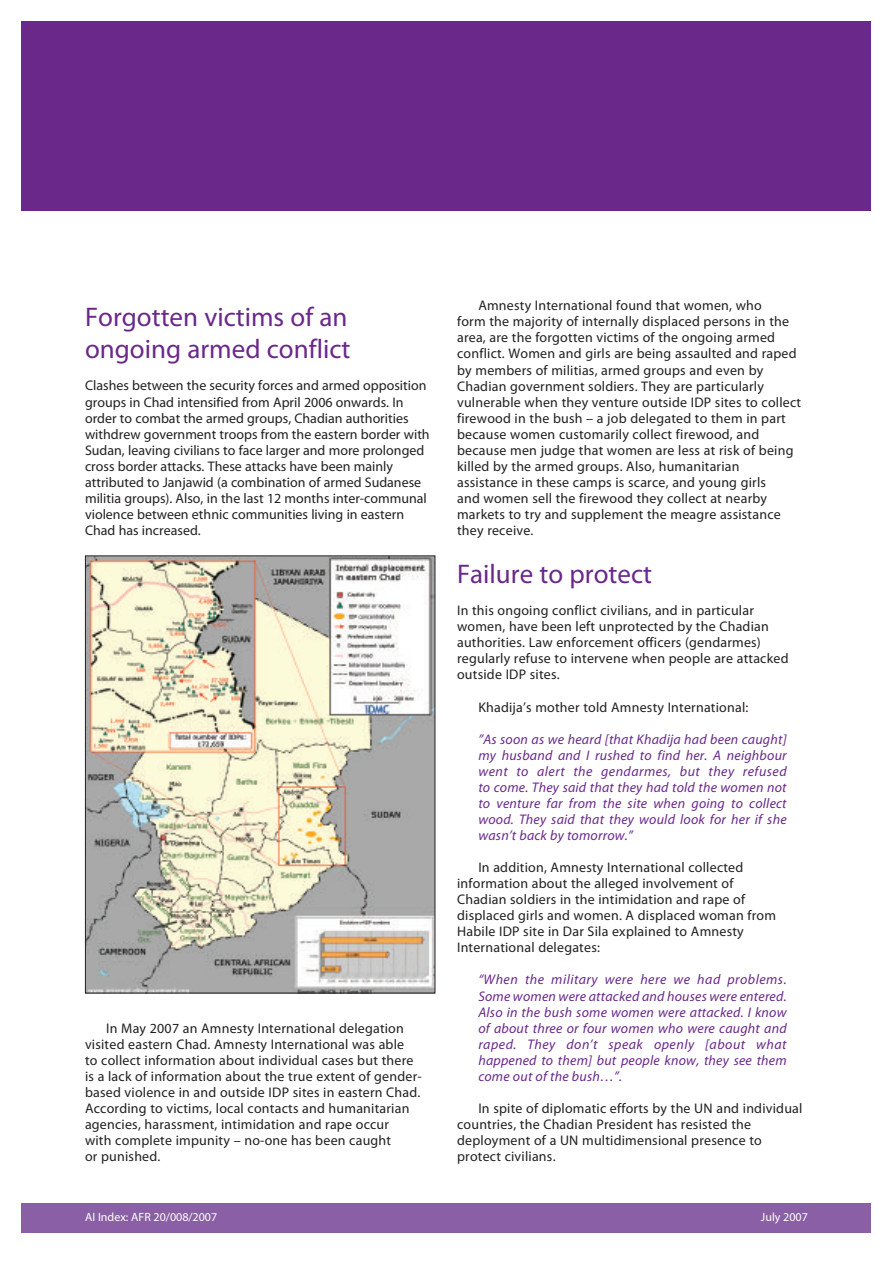
<style>
.page{position:relative;width:893px;height:1263px;background:#fff}
.page>*{position:absolute;margin:0;border:0;box-sizing:border-box;transform-origin:0 0}
.t1{font:27px/32.1px "Myriad Pro";color:#6a288a}
.t2{font:13.95px/16px "Myriad Pro";letter-spacing:.015em;color:#231f20}
.t3{font:italic 13.95px/16px "Myriad Pro";letter-spacing:.015em;color:#6a288a;text-align:justify}
.t4{font:12px "Myriad Pro";color:#fff}
</style>
<div class="page">
<div style="left:21px;top:1203px;width:872px;height:30px;background:#8a5fa5"></div>
<div style="left:21px;top:21px;width:872px;height:189px;background:#6a288a"></div>
<div style="left:872px;top:0;width:21px;height:1263px;background:#fff"></div>
<img style="left:87px;top:557px;width:346px;height:434px">
<div style="left:85px;top:555px;width:350px;height:438px;border:1px solid #231f20"></div>
<h1 class="t1" style="left:85px;top:303px;width:267px">Forgotten victims of an ongoing armed conflict</h1>
<p class="t2" style="left:85px;top:379px;width:346px">Clashes between the security forces and armed opposition groups in Chad intensified from April 2006 onwards. In order to combat the armed groups, Chadian authorities withdrew government troops from the eastern border with Sudan, leaving civilians to face larger and more prolonged cross border attacks. These attacks have been mainly attributed to Janjawid (a combination of armed Sudanese militia groups). Also, in the last 12 months inter-communal violence between ethnic communities living in eastern Chad has increased.</p>
<p class="t2" style="left:85px;top:1021px;width:338px;text-indent:21px">In May 2007 an Amnesty International delegation visited eastern Chad. Amnesty International was able<br>to collect information about individual cases but there is a lack of information about the true extent of gender&shy;based violence in and outside IDP sites in eastern Chad.<br>According to victims, local contacts and humanitarian agencies, harassment, intimidation and rape occur<br>with complete impunity – no-one has been caught<br>or punished.</p>
<p class="t2" style="left:457px;top:299px;width:346px;text-indent:21px">Amnesty International found that women, who<br>form the majority of internally displaced persons in the area, are the forgotten victims of the ongoing armed conflict. Women and girls are being assaulted and raped by members of militias, armed groups and even by Chadian government soldiers. They are particularly vulnerable when they venture outside IDP sites to collect firewood in the bush – a job delegated to them in part because women customarily collect firewood, and because men judge that women are less at risk of being killed by the armed groups. Also, humanitarian assistance in these camps is scarce, and young girls<br>and women sell the firewood they collect at nearby markets to try and supplement the meagre assistance they receive.</p>
<h1 class="t1" style="left:457px;top:560px;width:196px">Failure to protect</h1>
<p class="t2" style="left:457px;top:604px;width:333px">In this ongoing conflict civilians, and in particular women, have been left unprotected by the Chadian authorities. Law enforcement officers (gendarmes) regularly refuse to intervene when people are attacked outside IDP sites.</p>
<p class="t2" style="left:478px;top:700px;width:272px">Khadija’s mother told Amnesty International:</p>
<p class="t3" style="left:478px;top:732px;width:310px">”As soon as we heard [that Khadija had been caught] my husband and I rushed to find her. A neighbour went to alert the gendarmes, but they refused to come. They said that they had told the women not to venture far from the site when going to collect wood. They said that they would look for her if she wasn’t back by tomorrow.”</p>
<p class="t2" style="left:457px;top:860px;width:320px;text-indent:21px">In addition, Amnesty International collected information about the alleged involvement of Chadian soldiers in the intimidation and rape of displaced girls and women. A displaced woman from Habile IDP site in Dar Sila explained to Amnesty International delegates:</p>
<p class="t3" style="left:478px;top:973px;width:310px">“When the military were here we had problems.<br>Some women were attacked and houses were entered.<br>Also in the bush some women were attacked. I know of about three or four women who were caught and raped. They don’t speak openly [about what happened to them] but people know, they see them come out of the bush…”.</p>
<p class="t2" style="left:457px;top:1101px;width:347px;text-indent:21px">In spite of diplomatic efforts by the UN and individual countries, the Chadian President has resisted the deployment of a UN multidimensional presence to protect civilians.</p>
<p class="t4" style="left:85px;top:1213px;width:134px">AI Index: AFR 20/008/2007</p>
<p class="t4" style="left:761px;top:1213px;width:48px">July 2007</p>
</div>
